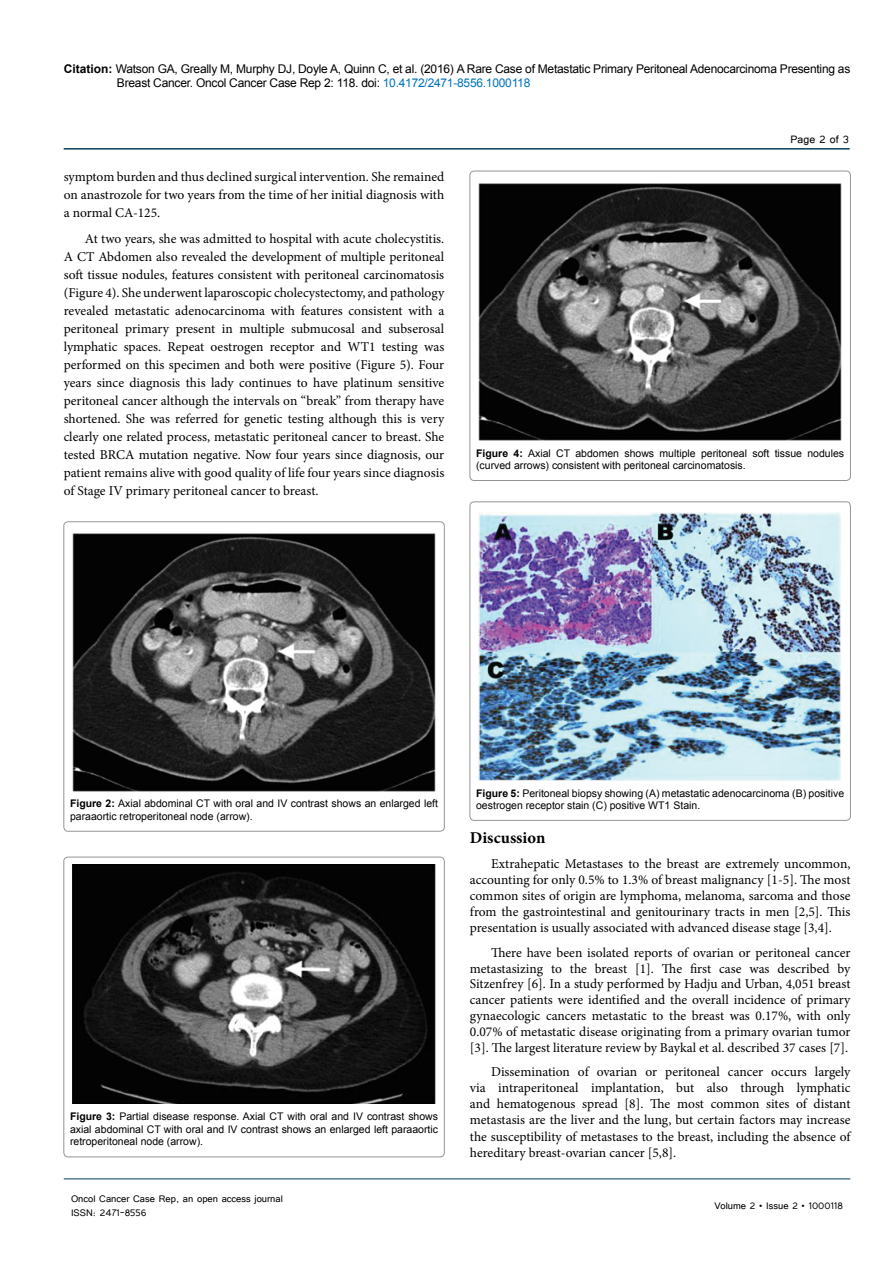
<style>
.page{position:relative;width:893px;height:1263px;background:#fff}
.page>*{position:absolute;margin:0;border:0;box-sizing:border-box;transform-origin:0 0}
.t1{font:700 16.5px "Minion Pro";color:#000}
.t2{font:13.5px/18px "Minion Pro";color:#000;text-align:justify}
.t3{font:13.5px "Tunga";color:#000}
.t4{font:12px/14.4px "Arial";letter-spacing:-.02em;color:#000}
.t5{font:12px/14.4px "Tunga";color:#000}
.t6{font:10.5px/12.6px "Arial";color:#000}
.s1{font-weight:700}
.s2{color:#0072bc}
</style>
<div class="page">
<hr style="left:64px;top:148px;width:786px;height:2px;background:#004159">
<hr style="left:64px;top:1179px;width:786px;height:1px;background:#004159">
<div style="left:64px;top:522px;width:380px;height:309px;border:1px solid #939598;border-radius:4px"></div>
<img style="left:73px;top:533px;width:362px;height:258px">
<div style="left:64px;top:857px;width:380px;height:300px;border:1px solid #939598;border-radius:4px"></div>
<img style="left:73px;top:864px;width:362px;height:240px">
<div style="left:470px;top:171px;width:380px;height:309px;border:1px solid #939598;border-radius:4px"></div>
<img style="left:479px;top:183px;width:363px;height:258px">
<div style="left:470px;top:502px;width:380px;height:318px;border:1px solid #939598;border-radius:4px"></div>
<img style="left:479px;top:513px;width:363px;height:267px">
<p class="t4" style="left:117px;top:61px;width:735px;text-indent:-53px"><span class="s1">Citation:</span> Watson GA, Greally M, Murphy DJ, Doyle A, Quinn C, et al. (2016) A Rare Case of Metastatic Primary Peritoneal Adenocarcinoma Presenting as<br>Breast Cancer. Oncol Cancer Case Rep 2: 118. doi: <span class="s2">10.4172/2471-8556.1000118</span></p>
<p class="t2" style="left:64px;top:168px;width:382px">symptom burden and thus declined surgical intervention. She remained on anastrozole for two years from the time of her initial diagnosis with a normal CA-125.</p>
<p class="t2" style="left:64px;top:230px;width:382px;text-indent:21px">At two years, she was admitted to hospital with acute cholecystitis.<br>A CT Abdomen also revealed the development of multiple peritoneal soft tissue nodules, features consistent with peritoneal carcinomatosis (Figure 4). She underwent laparoscopic cholecystectomy, and pathology revealed metastatic adenocarcinoma with features consistent with a peritoneal primary present in multiple submucosal and subserosal lymphatic spaces. Repeat oestrogen receptor and WT1 testing was performed on this specimen and both were positive (Figure 5). Four years since diagnosis this lady continues to have platinum sensitive peritoneal cancer although the intervals on “break” from therapy have shortened. She was referred for genetic testing although this is very clearly one related process, metastatic peritoneal cancer to breast. She tested BRCA mutation negative. Now four years since diagnosis, our patient remains alive with good quality of life four years since diagnosis of Stage IV primary peritoneal cancer to breast.</p>
<p class="t3" style="left:791px;top:131px;width:60px">Page 2 of 3</p>
<p class="t6" style="left:476px;top:447px;width:369px"><span class="s1">Figure 4:</span> Axial CT abdomen shows multiple peritoneal soft tissue nodules (curved arrows) consistent with peritoneal carcinomatosis.</p>
<p class="t6" style="left:70px;top:797px;width:370px"><span class="s1">Figure 2:</span> Axial abdominal CT with oral and IV contrast shows an enlarged left paraaortic retroperitoneal node (arrow).</p>
<p class="t6" style="left:70px;top:1110px;width:370px;text-align:justify"><span class="s1">Figure 3:</span> Partial disease response. Axial CT with oral and IV contrast shows axial abdominal CT with oral and IV contrast shows an enlarged left paraaortic retroperitoneal node (arrow).</p>
<p class="t5" style="left:71px;top:1190px;width:213px">Oncol Cancer Case Rep, an open access journal<br>ISSN: 2471-8556</p>
<p class="t6" style="left:476px;top:787px;width:369px"><span class="s1">Figure 5:</span> Peritoneal biopsy showing (A) metastatic adenocarcinoma (B) positive oestrogen receptor stain (C) positive WT1 Stain.</p>
<p class="t1" style="left:470px;top:826px;width:77px">Discussion</p>
<p class="t2" style="left:470px;top:856px;width:382px;line-height:16px;text-indent:21px">Extrahepatic Metastases to the breast are extremely uncommon, accounting for only 0.5% to 1.3% of breast malignancy [1-5]. The most common sites of origin are lymphoma, melanoma, sarcoma and those from the gastrointestinal and genitourinary tracts in men [2,5]. This presentation is usually associated with advanced disease stage [3,4].</p>
<p class="t2" style="left:470px;top:944px;width:382px;line-height:15.9px;text-indent:21px">There have been isolated reports of ovarian or peritoneal cancer metastasizing to the breast [1]. The first case was described by Sitzenfrey [6]. In a study performed by Hadju and Urban, 4,051 breast cancer patients were identified and the overall incidence of primary gynaecologic cancers metastatic to the breast was 0.17%, with only 0.07% of metastatic disease originating from a primary ovarian tumor [3]. The largest literature review by Baykal et al. described 37 cases [7].</p>
<p class="t2" style="left:470px;top:1064px;width:382px;line-height:16px;text-indent:21px">Dissemination of ovarian or peritoneal cancer occurs largely via intraperitoneal implantation, but also through lymphatic and hematogenous spread [8]. The most common sites of distant metastasis are the liver and the lung, but certain factors may increase the susceptibility of metastases to the breast, including the absence of hereditary breast-ovarian cancer [5,8].</p>
<p class="t5" style="left:714px;top:1197px;width:130px">Volume 2 • Issue 2 • 1000118</p>
</div>
